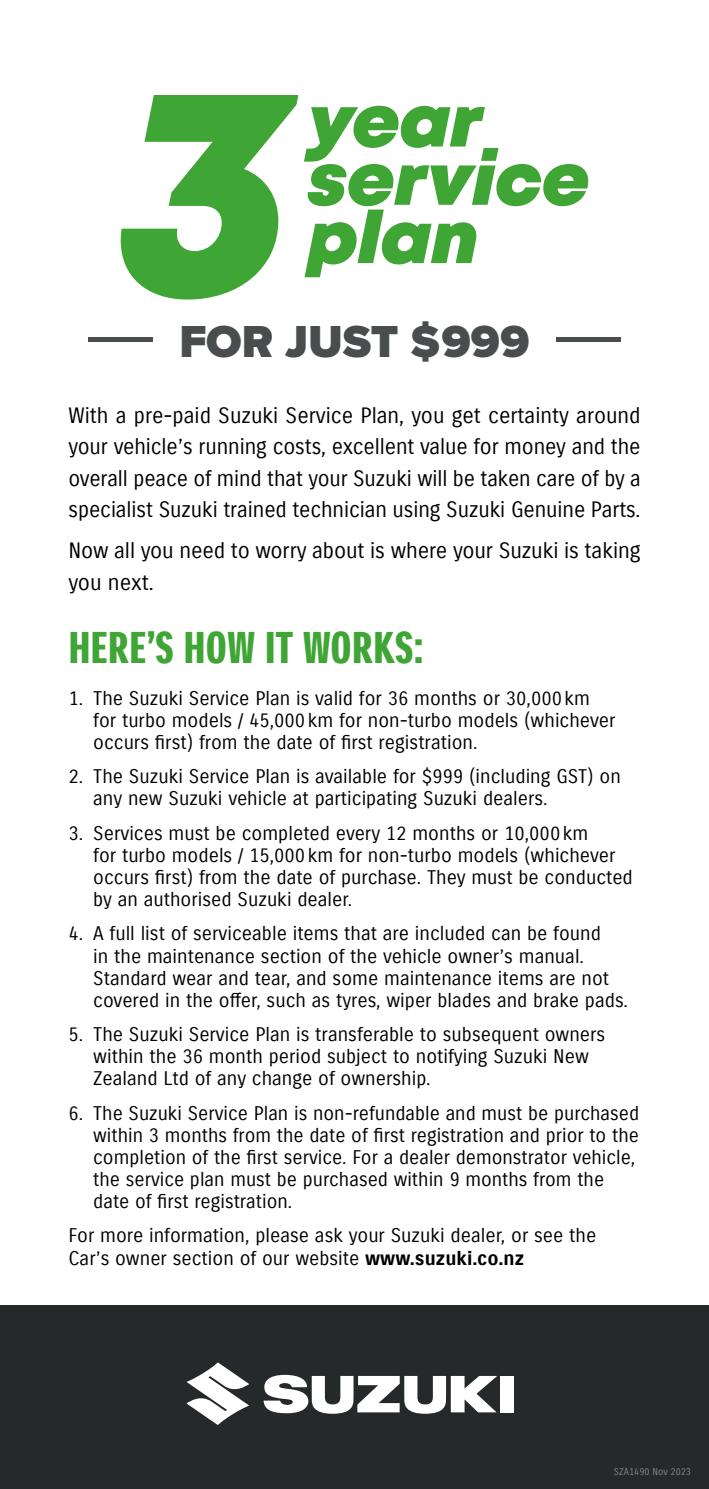
<style>
.page{position:relative;width:709px;height:1489px;background:#fff}
.page>*{position:absolute;margin:0;border:0;box-sizing:border-box;transform-origin:0 0}
.t1{font:900 46.5px "Proxima Nova";letter-spacing:-.005em;color:#4a4d4d}
.t2{font:43.25px "Suzuki PRO Headline";letter-spacing:.01em;color:#3fa535}
.t3{font:21.5px/31.2px "Suzuki PRO Regular";letter-spacing:-.005em;color:#000;text-align:justify}
.t4{font:19.25px/22px "Suzuki PRO Regular";color:#000}
.t5{font:9.75px "Suzuki PRO Regular";color:#858788}
.s1{font-family:"Suzuki PRO Bold"}
</style>
<div class="page">
<div style="left:0;top:1305px;width:709px;height:183px;background:#252929"></div>
<svg style="left:121px;top:95px;width:177px;height:204px"></svg>
<svg style="left:304px;top:106px;width:284px;height:171px"></svg>
<svg style="left:186px;top:1362px;width:63px;height:62px"></svg>
<div style="left:500px;top:1375px;width:14px;height:37px;background:#fff"></div>
<svg style="left:263px;top:1374px;width:234px;height:39px"></svg>
<h1 class="t1" style="left:86px;top:306px;width:538px"><sup>—</sup> FOR JUST $999 <sup>—</sup></h1>
<p class="t3" style="left:68px;top:400px;width:574px">With a pre-paid Suzuki Service Plan, you get certainty around your vehicle’s running costs, excellent value for money and the overall peace of mind that your Suzuki will be taken care of by a specialist Suzuki trained technician using Suzuki Genuine Parts.</p>
<p class="t3" style="left:68px;top:535px;width:574px">Now all you need to worry about is where your Suzuki is taking you next.</p>
<h2 class="t2" style="left:69px;top:622px;width:356px">HERE’S HOW IT WORKS:</h2>
<p class="t4" style="left:93px;top:687px;width:523px;text-indent:-25px">1. The Suzuki Service Plan is valid for 36 months or 30,000km for turbo models / 45,000km for non-turbo models (whichever occurs first) from the date of first registration.</p>
<p class="t4" style="left:93px;top:765px;width:529px;text-indent:-25px">2. The Suzuki Service Plan is available for $999 (including GST) on any new Suzuki vehicle at participating Suzuki dealers.</p>
<p class="t4" style="left:93px;top:822px;width:541px;text-indent:-25px">3. Services must be completed every 12 months or 10,000km<br>for turbo models / 15,000km for non-turbo models (whichever occurs first) from the date of purchase. They must be conducted by an authorised Suzuki dealer.</p>
<p class="t4" style="left:93px;top:922px;width:536px;text-indent:-25px">4. A full list of serviceable items that are included can be found<br>in the maintenance section of the vehicle owner’s manual.<br>Standard wear and tear, and some maintenance items are not covered in the offer, such as tyres, wiper blades and brake pads.</p>
<p class="t4" style="left:93px;top:1023px;width:513px;text-indent:-25px">5. The Suzuki Service Plan is transferable to subsequent owners within the 36 month period subject to notifying Suzuki New<br>Zealand Ltd of any change of ownership.</p>
<p class="t4" style="left:93px;top:1101px;width:547px;text-indent:-25px">6. The Suzuki Service Plan is non-refundable and must be purchased within 3 months from the date of first registration and prior to the completion of the first service. For a dealer demonstrator vehicle, the service plan must be purchased within 9 months from the date of first registration.</p>
<p class="t4" style="left:68px;top:1224px;width:529px">For more information, please ask your Suzuki dealer, or see the<br>Car’s owner section of our website <span class="s1">www.suzuki.co.nz</span></p>
<p class="t5" style="left:614px;top:1465px;width:79px">SZA1490 Nov 2023</p>
</div>
